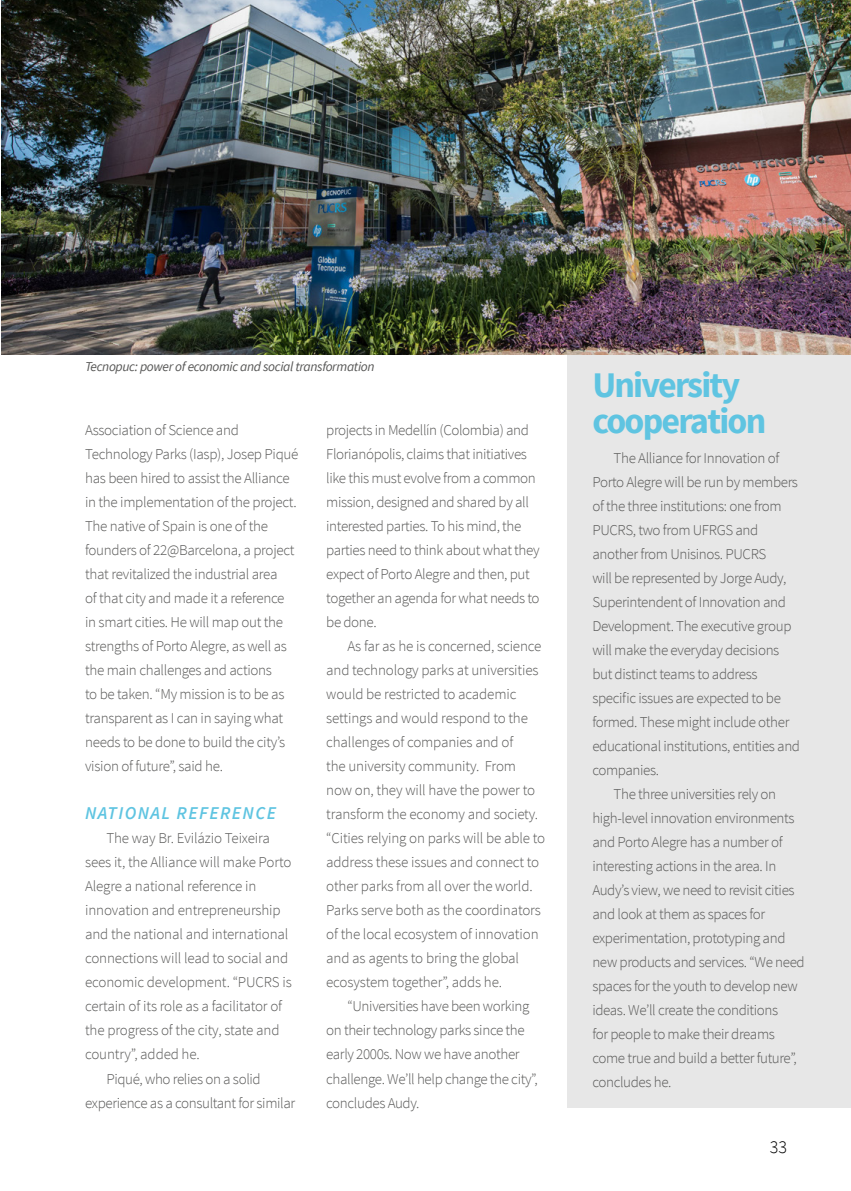
<style>
.page{position:relative;width:851px;height:1191px;background:#fff}
.page>*{position:absolute;margin:0;border:0;box-sizing:border-box;transform-origin:0 0}
.t1{font:700 36px/36px "Source Sans Pro";letter-spacing:-.05em;color:#5fc4e1}
.t2{font:italic 600 18px "Source Sans Pro";letter-spacing:.08em;color:#5fc4e1}
.t3{font:300 18px "Source Sans Pro";color:#000}
.t4{font:300 15px/24px "Source Sans Pro";letter-spacing:-.025em;color:#575756}
.t5{font:italic 13.5px "Source Sans Pro";letter-spacing:-.025em;color:#575756}
</style>
<div class="page">
<div style="left:567px;top:109px;width:283px;height:998px;background:#e7e7e7"></div>
<img style="left:1px;top:0;width:849px;height:354px">
<p class="t5" style="left:85px;top:358px;width:291px">Tecnopuc: power of economic and social transformation</p>
<p class="t4" style="left:85px;top:418px;width:215px">Association of Science and Technology Parks (Iasp), Josep Piqué has been hired to assist the Alliance in the implementation of the project.<br>The native of Spain is one of the founders of 22@Barcelona, a project that revitalized the industrial area<br>of that city and made it a reference in smart cities. He will map out the strengths of Porto Alegre, as well as the main challenges and actions<br>to be taken. “My mission is to be as transparent as I can in saying what needs to be done to build the city’s vision of future”, said he.</p>
<p class="t2" style="left:85px;top:802px;width:193px">NATIONAL REFERENCE</p>
<p class="t4" style="left:106px;top:826px;width:165px">The way Br. Evilázio Teixeira</p>
<p class="t4" style="left:85px;top:850px;width:208px">sees it, the Alliance will make Porto</p>
<p class="t4" style="left:85px;top:874px;width:173px">Alegre a national reference in</p>
<p class="t4" style="left:85px;top:898px;width:197px">innovation and entrepreneurship</p>
<p class="t4" style="left:85px;top:922px;width:205px">and the national and international</p>
<p class="t4" style="left:85px;top:946px;width:204px">connections will lead to social and</p>
<p class="t4" style="left:85px;top:970px;width:208px">economic development. “PUCRS is</p>
<p class="t4" style="left:85px;top:994px;width:198px">certain of its role as a facilitator of</p>
<p class="t4" style="left:85px;top:1018px;width:196px">the progress of the city, state and</p>
<p class="t4" style="left:85px;top:1042px;width:116px">country”, added he.</p>
<p class="t4" style="left:106px;top:1066px;width:156px">Piqué, who relies on a solid</p>
<p class="t4" style="left:85px;top:1090px;width:212px">experience as a consultant for similar</p>
<p class="t4" style="left:326px;top:418px;width:215px">projects in Medellín (Colombia) and Florianópolis, claims that initiatives like this must evolve from a common mission, designed and shared by all interested parties. To his mind, the parties need to think about what they expect of Porto Alegre and then, put together an agenda for what needs to be done.</p>
<p class="t4" style="left:326px;top:634px;width:220px;text-indent:21px">As far as he is concerned, science and technology parks at universities would be restricted to academic settings and would respond to the challenges of companies and of<br>the university community. From now on, they will have the power to transform the economy and society. “Cities relying on parks will be able to address these issues and connect to other parks from all over the world.<br>Parks serve both as the coordinators of the local ecosystem of innovation and as agents to bring the global ecosystem together”, adds he.</p>
<p class="t4" style="left:326px;top:994px;width:213px;text-indent:21px">“Universities have been working on their technology parks since the early 2000s. Now we have another challenge. We’ll help change the city”, concludes Audy.</p>
<h1 class="t1" style="left:592px;top:369px;width:175px">University cooperation</h1>
<p class="t4" style="left:613px;top:446px;width:167px">The Alliance for Innovation of</p>
<p class="t4" style="left:592px;top:470px;width:207px">Porto Alegre will be run by members</p>
<p class="t4" style="left:592px;top:494px;width:191px">of the three institutions: one from</p>
<p class="t4" style="left:592px;top:518px;width:167px">PUCRS, two from UFRGS and</p>
<p class="t4" style="left:592px;top:542px;width:175px">another from Unisinos. PUCRS</p>
<p class="t4" style="left:592px;top:566px;width:195px">will be represented by Jorge Audy,</p>
<p class="t4" style="left:592px;top:590px;width:195px">Superintendent of Innovation and</p>
<p class="t4" style="left:592px;top:614px;width:200px">Development. The executive group</p>
<p class="t4" style="left:592px;top:638px;width:188px">will make the everyday decisions</p>
<p class="t4" style="left:592px;top:662px;width:167px">but distinct teams to address</p>
<p class="t4" style="left:592px;top:686px;width:190px">specific issues are expected to be</p>
<p class="t4" style="left:592px;top:710px;width:198px">formed. These might include other</p>
<p class="t4" style="left:592px;top:734px;width:209px">educational institutions, entities and</p>
<p class="t4" style="left:592px;top:758px;width:68px">companies.</p>
<p class="t4" style="left:613px;top:782px;width:164px">The three universities rely on</p>
<p class="t4" style="left:592px;top:806px;width:204px">high-level innovation environments</p>
<p class="t4" style="left:592px;top:830px;width:192px">and Porto Alegre has a number of</p>
<p class="t4" style="left:592px;top:854px;width:185px">interesting actions in the area. In</p>
<p class="t4" style="left:592px;top:878px;width:204px">Audy’s view, we need to revisit cities</p>
<p class="t4" style="left:592px;top:902px;width:174px">and look at them as spaces for</p>
<p class="t4" style="left:592px;top:926px;width:195px">experimentation, prototyping and</p>
<p class="t4" style="left:592px;top:950px;width:214px">new products and services. “We need</p>
<p class="t4" style="left:592px;top:974px;width:207px">spaces for the youth to develop new</p>
<p class="t4" style="left:592px;top:998px;width:187px">ideas. We’ll create the conditions</p>
<p class="t4" style="left:592px;top:1022px;width:184px">for people to make their dreams</p>
<p class="t4" style="left:592px;top:1046px;width:206px">come true and build a better future”,</p>
<p class="t4" style="left:592px;top:1070px;width:81px">concludes he.</p>
<p class="t3" style="left:769px;top:1136px;width:19px">33</p>
</div>
